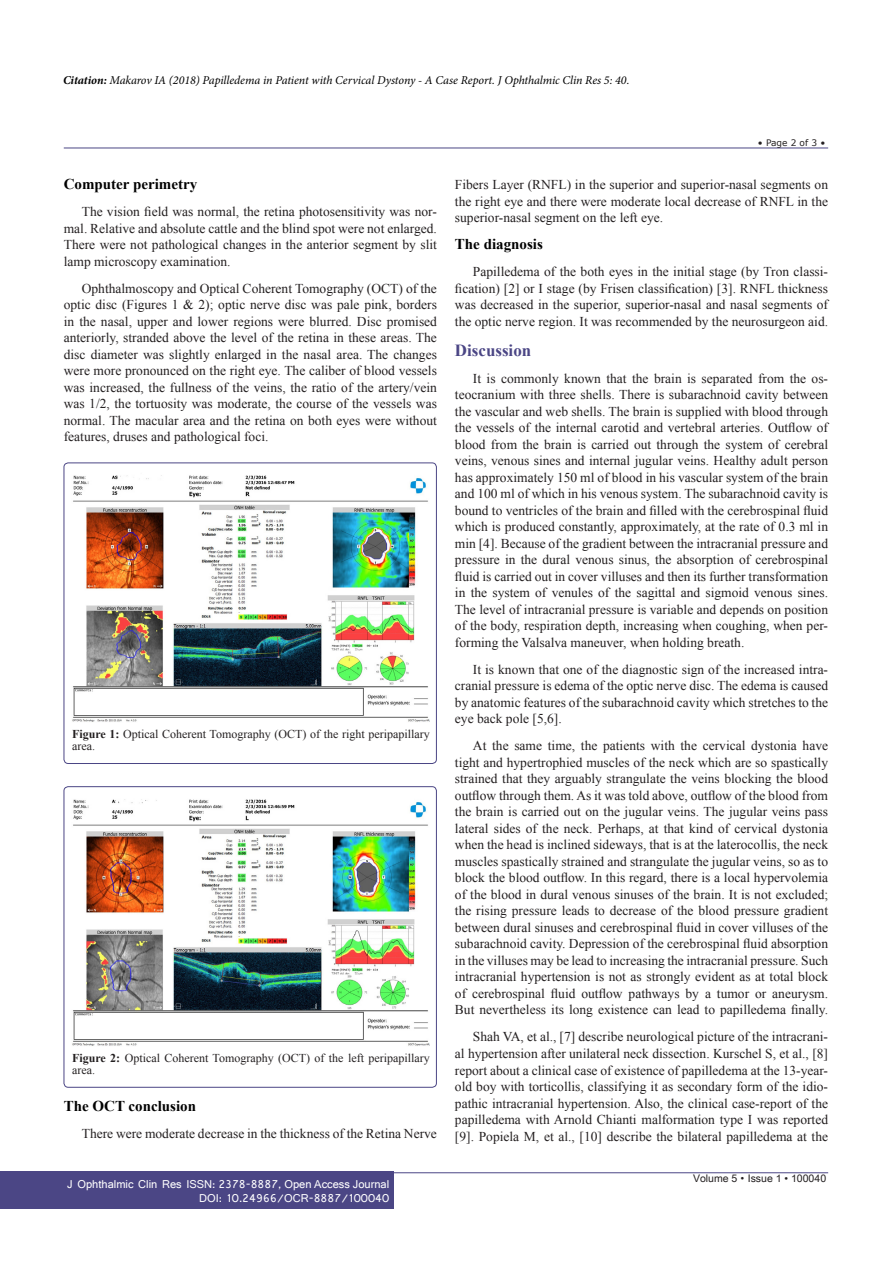
<style>
.page{position:relative;width:893px;height:1263px;background:#fff}
.page>*{position:absolute;margin:0;border:0;box-sizing:border-box;transform-origin:0 0}
.Headdings{font:700 16.95px "Times New Roman";color:#4b4685}
.Subheading{font:700 15px "Times New Roman";color:#000}
.Text{font:13.5px/16.5px "Times New Roman";color:#231f20;text-align:justify}
.Legend{font:12px/12px "Times New Roman";color:#231f20}
.t1{font:italic 12px "Minion Pro";letter-spacing:-.005em;color:#000}
.Journal_Footer{font:12px "Shruti";color:#fff}
.t2{font:10.5px "Arial Unicode MS";color:#231f20}
.Page_No{font:9px "MS Reference Sans Serif";color:#231f20}
.s1{font-weight:700}
.s2{font-family:"Batang"}
</style>
<div class="page">
<hr style="left:64px;top:148px;width:764px;height:1px;background:#4b4685">
<hr style="left:64px;top:1172px;width:764px;height:1px;background:#4b4685">
<div style="left:0;top:1171px;width:393px;height:38px;background:#4b4685"></div>
<div style="left:64px;top:463px;width:373px;height:301px;border:1px solid #4b4685;border-radius:4px"></div>
<div style="left:64px;top:786px;width:373px;height:301px;border:1px solid #4b4685;border-radius:4px"></div>
<img style="left:72px;top:475px;width:357px;height:247px">
<img style="left:72px;top:799px;width:357px;height:247px">
<p class="t1" style="left:63px;top:72px;width:568px"><span class="s1">Citation:</span> Makarov IA (2018) Papilledema in Patient with Cervical Dystony - A Case Report. J Ophthalmic Clin Res 5: 40.</p>
<p class="Page_No" style="left:758px;top:137px;width:69px">• Page 2 of 3 •</p>
<p class="Subheading" style="left:64px;top:174px;width:135px">Computer perimetry</p>
<p class="Text" style="left:64px;top:203px;width:375px;text-indent:18px">The vision field was normal, the retina photosensitivity was nor&shy;mal. Relative and absolute cattle and the blind spot were not enlarged.<br>There were not pathological changes in the anterior segment by slit lamp microscopy examination.</p>
<p class="Text" style="left:64px;top:280px;width:375px;text-indent:18px">Ophthalmoscopy and Optical Coherent Tomography (OCT) of the optic disc (Figures 1 &amp; 2); optic nerve disc was pale pink, borders in the nasal, upper and lower regions were blurred. Disc promised anteriorly, stranded above the level of the retina in these areas. The disc diameter was slightly enlarged in the nasal area. The changes were more pronounced on the right eye. The caliber of blood vessels was increased, the fullness of the veins, the ratio of the artery/vein was 1/2, the tortuosity was moderate, the course of the vessels was normal. The macular area and the retina on both eyes were without features, druses and pathological foci.</p>
<p class="Legend" style="left:72px;top:728px;width:359px"><span class="s1">Figure 1:</span> Optical Coherent Tomography (OCT) of the right peripapillary area.</p>
<p class="Legend" style="left:72px;top:1051px;width:359px"><span class="s1">Figure 2:</span> Optical Coherent Tomography (OCT) of the left peripapillary area.</p>
<p class="Subheading" style="left:64px;top:1096px;width:134px">The OCT conclusion</p>
<p class="Text" style="left:82px;top:1125px;width:357px">There were moderate decrease in the thickness of the Retina Nerve</p>
<p class="Journal_Footer" style="left:67px;top:1176px;width:323px">J Ophthalmic Clin Res ISSN: 2378-8887, Open Access Journal</p>
<p class="Journal_Footer" style="left:199px;top:1191px;width:192px">DOI: 10.24966/OCR-8887/100040</p>
<p class="Text" style="left:455px;top:176px;width:375px">Fibers Layer (RNFL) in the superior and superior-nasal segments on the right eye and there were moderate local decrease of RNFL in the superior-nasal segment on the left eye.</p>
<p class="Subheading" style="left:455px;top:234px;width:89px">The diagnosis</p>
<p class="Text" style="left:455px;top:263px;width:375px;text-indent:18px">Papilledema of the both eyes in the initial stage (by Tron classi&shy;fication) [2] or I stage (by Frisen classification) [3]. RNFL thickness was decreased in the superior, superior-nasal and nasal segments of the optic nerve region. It was recommended by the neurosurgeon aid.</p>
<p class="Headdings" style="left:455px;top:338px;width:78px">Discussion</p>
<p class="Text" style="left:455px;top:370px;width:375px;text-indent:18px">It is commonly known that the brain is separated from the os&shy;teocranium with three shells. There is subarachnoid cavity between the vascular and web shells. The brain is supplied with blood through the vessels of the internal carotid and vertebral arteries. Outflow of blood from the brain is carried out through the system of cerebral veins, venous sines and internal jugular veins. Healthy adult person has approximately 150 ml of blood in his vascular system of the brain and 100 ml of which in his venous system. The subarachnoid cavity is bound to ventricles of the brain and filled with the cerebrospinal fluid which is produced constantly, approximately, at the rate of 0.3 ml in min [4]. Because of the gradient between the intracranial pressure and pressure in the dural venous sinus, the absorption of cerebrospinal fluid is carried out in cover villuses and then its further transformation in the system of venules of the sagittal and sigmoid venous sines.<br>The level of intracranial pressure is variable and depends on position of the body, respiration depth, increasing when coughing, when per&shy;forming the Valsalva maneuver, when holding breath.</p>
<p class="Text" style="left:455px;top:661px;width:375px;text-indent:18px">It is known that one of the diagnostic sign of the increased intra&shy;cranial pressure is edema of the optic nerve disc. The edema is caused by anatomic features of the subarachnoid cavity which stretches to the eye back pole [5,6].</p>
<p class="Text" style="left:455px;top:737px;width:375px;text-indent:18px">At the same time, the patients with the cervical dystonia have tight and hypertrophied muscles of the neck which are so spastically strained that they arguably strangulate the veins blocking the blood outflow through them. As it was told above, outflow of the blood from the brain is carried out on the jugular veins. The jugular veins pass lateral sides of the neck. Perhaps, at that kind of cervical dystonia when the head is inclined sideways, that is at the laterocollis, the neck muscles spastically strained and strangulate the jugular veins, so as to block the blood outflow. In this regard, there is a local hypervolemia of the blood in dural venous sinuses of the brain. It is not excluded; the rising pressure leads to decrease of the blood pressure gradient between dural sinuses and cerebrospinal fluid in cover villuses of the subarachnoid cavity. Depression of the cerebrospinal fluid absorption in the villuses may be lead to increasing the intracranial pressure. Such intracranial hypertension is not as strongly evident as at total block of cerebrospinal fluid outflow pathways by a tumor or aneurysm.<br>But nevertheless its long existence can lead to papilledema finally.</p>
<p class="Text" style="left:455px;top:1028px;width:375px;text-indent:18px">Shah VA, et al., [7] describe neurological picture of the intracrani&shy;al hypertension after unilateral neck dissection. Kurschel S, et al., [8] report about a clinical case of existence of papilledema at the 13-year&shy;old boy with torticollis, classifying it as secondary form of the idio&shy;pathic intracranial hypertension. Also, the clinical case-report of the papilledema with Arnold Chianti malformation type I was reported [9]. Popiela M, et al., [10] describe the bilateral papilledema at the</p>
<p class="t2" style="left:693px;top:1170px;width:135px">Volume 5 <span class="s2">•</span> Issue 1 • 100040</p>
</div>
